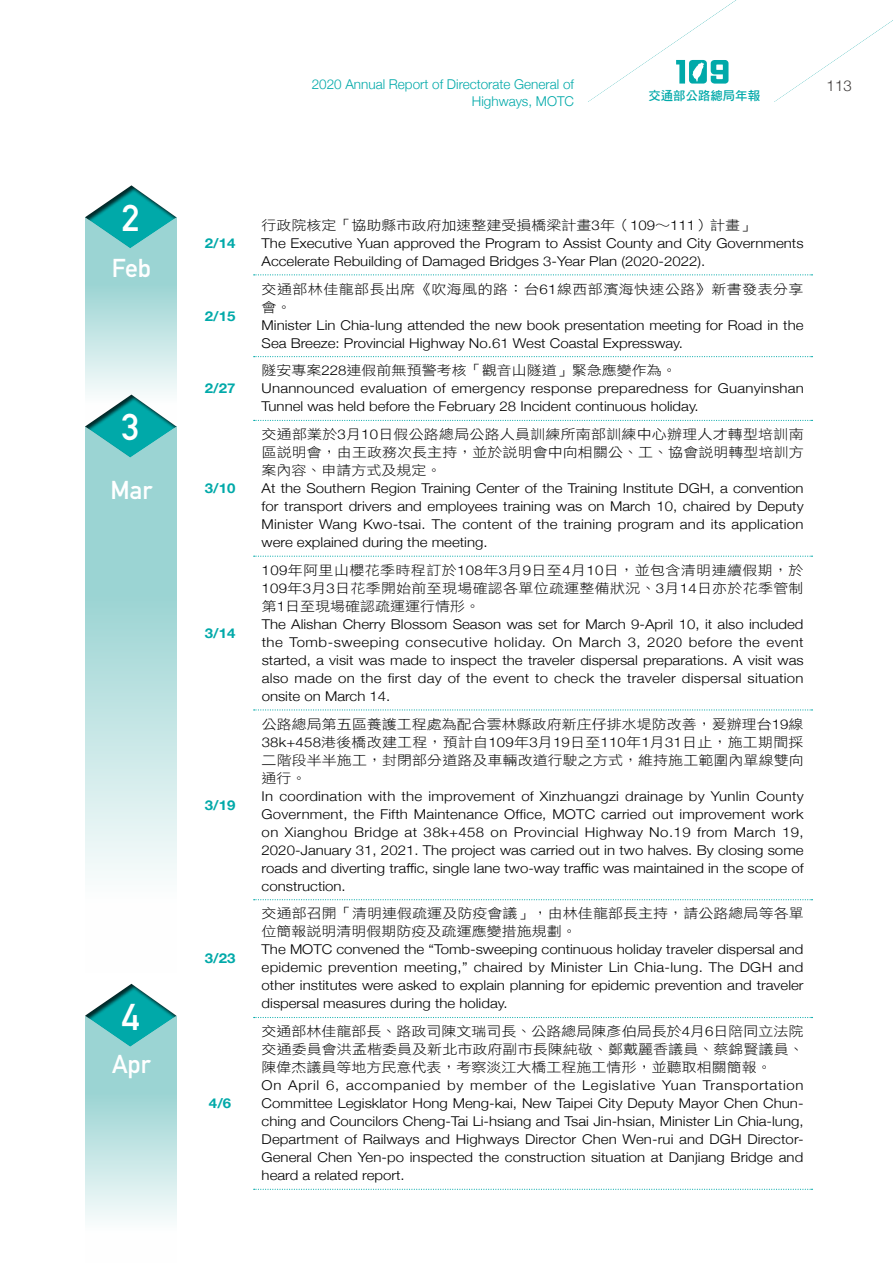
<style>
.page{position:relative;width:893px;height:1263px;background:#fff}
.page>*{position:absolute;margin:0;border:0;box-sizing:border-box;transform-origin:0 0}
.t1{font:700 36.75px "DIN Alternate";color:#fff}
.t2{font:700 25.5px "DIN Alternate";color:#fff}
.t3{font:300 15px "Helvetica Neue";color:#3e3a39}
.t4{font:300 13.5px/18px "Helvetica Neue";color:#000;text-align:justify;scale:1.11 1}
.t5{font:13.5px/18px "DF Hei Std W3";letter-spacing:.005em;color:#000;text-align:justify;scale:1.11 1}
.t6{font:300 13.5px/16.5px "Helvetica Neue";color:#00a9a9;text-align:right}
.t7{font:13.5px/18px "DF Hei Std W3";letter-spacing:.03em;color:#000;scale:1.11 1}
.t8{font:700 13.5px "Helvetica Neue";color:#00a9a9;scale:1.11 1}
.t9{font:12.45px "DF Hei Std W7";color:#00a9a9}
.s1{font-family:"Helvetica Neue";font-weight:300}
</style>
<div class="page">
<svg style="left:85px;top:249px;width:92px;height:135px;background:#b9e0e0"></svg>
<div style="left:70px;top:174px;width:118px;height:75px;background:#000;opacity:.75"></div>
<svg style="left:85px;top:459px;width:92px;height:416px;background:#b9e0e0"></svg>
<div style="left:70px;top:384px;width:118px;height:75px;background:#000;opacity:.75"></div>
<svg style="left:85px;top:1048px;width:92px;height:172px;background:#bce1e1"></svg>
<div style="left:70px;top:973px;width:118px;height:75px;background:#000;opacity:.75"></div>
<svg style="left:254px;top:274px;width:558px;height:1px"></svg>
<svg style="left:254px;top:356px;width:558px;height:1px"></svg>
<svg style="left:254px;top:420px;width:558px;height:1px"></svg>
<svg style="left:254px;top:556px;width:558px;height:1px"></svg>
<svg style="left:254px;top:709px;width:558px;height:1px"></svg>
<svg style="left:254px;top:899px;width:558px;height:1px"></svg>
<svg style="left:254px;top:1017px;width:558px;height:1px"></svg>
<svg style="left:254px;top:1189px;width:558px;height:1px"></svg>
<h1 class="t1" style="left:122px;top:190px;width:19px">2</h1>
<h2 class="t2" style="left:112px;top:248px;width:41px">Feb</h2>
<h1 class="t1" style="left:122px;top:399px;width:19px">3</h1>
<h2 class="t2" style="left:110px;top:470px;width:43px">Mar</h2>
<h1 class="t1" style="left:122px;top:989px;width:19px">4</h1>
<h2 class="t2" style="left:112px;top:1045px;width:40px">Apr</h2>
<p class="t6" style="left:312px;top:75px;width:264px">2020 Annual Report of Directorate General of<br>Highways, MOTC</p>
<p class="t3" style="left:827px;top:74px;width:27px">113</p>
<p class="t9" style="left:648px;top:89px;width:113px">交通部公路總局年報</p>
<p class="t8" style="left:205px;top:232px;width:29px">2/14</p>
<p class="t8" style="left:205px;top:305px;width:29px">2/15</p>
<p class="t8" style="left:205px;top:378px;width:29px">2/27</p>
<p class="t8" style="left:205px;top:478px;width:29px">3/10</p>
<p class="t8" style="left:205px;top:622px;width:29px">3/14</p>
<p class="t8" style="left:205px;top:794px;width:29px">3/19</p>
<p class="t8" style="left:205px;top:948px;width:29px">3/23</p>
<p class="t8" style="left:209px;top:1093px;width:22px">4/6</p>
<p class="t5" style="left:262px;top:216px;width:446px">行政院核定「協助縣市政府加速整建受損橋梁計畫<span class="s1">3</span>年（<span class="s1">109</span>∼<span class="s1">111</span>）計畫」</p>
<p class="t4" style="left:262px;top:233px;width:490px">The Executive Yuan approved the Program to Assist County and City Governments<br>Accelerate Rebuilding of Damaged Bridges 3-Year Plan (2020-2022).</p>
<p class="t7" style="left:262px;top:280px;width:490px">交通部林佳龍部長出席《吹海風的路：台<span class="s1">61</span>線西部濱海快速公路》新書發表分享會。</p>
<p class="t4" style="left:262px;top:315px;width:490px">Minister Lin Chia-lung attended the new book presentation meeting for Road in the<br>Sea Breeze: Provincial Highway No.61 West Coastal Expressway.</p>
<p class="t5" style="left:262px;top:361px;width:375px">隧安專案<span class="s1">228</span>連假前無預警考核「觀音山隧道」緊急應變作為。</p>
<p class="t4" style="left:262px;top:379px;width:490px">Unannounced evaluation of emergency response preparedness for Guanyinshan<br>Tunnel was held before the February 28 Incident continuous holiday.</p>
<p class="t5" style="left:262px;top:425px;width:490px">交通部業於<span class="s1">3</span>月<span class="s1">10</span>日假公路總局公路人員訓練所南部訓練中心辦理人才轉型培訓南區說明會，由王政務次長主持，並於說明會中向相關公、工、協會說明轉型培訓方案內容、申請方式及規定。</p>
<p class="t4" style="left:262px;top:478px;width:490px">At the Southern Region Training Center of the Training Institute DGH, a convention for transport drivers and employees training was on March 10, chaired by Deputy Minister Wang Kwo-tsai. The content of the training program and its application were explained during the meeting.</p>
<p class="t5" style="left:262px;top:561px;width:490px"><span class="s1">109</span>年阿里山櫻花季時程訂於<span class="s1">108</span>年<span class="s1">3</span>月<span class="s1">9</span>日至<span class="s1">4</span>月<span class="s1">10</span>日，並包含清明連續假期，於<span class="s1">109</span>年<span class="s1">3</span>月<span class="s1">3</span>日花季開始前至現場確認各單位疏運整備狀況、<span class="s1">3</span>月<span class="s1">14</span>日亦於花季管制第<span class="s1">1</span>日至現場確認疏運運行情形。</p>
<p class="t4" style="left:262px;top:614px;width:490px">The Alishan Cherry Blossom Season was set for March 9-April 10, it also included the Tomb-sweeping consecutive holiday. On March 3, 2020 before the event started, a visit was made to inspect the traveler dispersal preparations. A visit was also made on the first day of the event to check the traveler dispersal situation onsite on March 14.</p>
<p class="t5" style="left:262px;top:714px;width:490px">公路總局第五區養護工程處為配合雲林縣政府新庄仔排水堤防改善，爰辦理台<span class="s1">19</span>線<span class="s1">38k+458</span>港後橋改建工程，預計自<span class="s1">109</span>年<span class="s1">3</span>月<span class="s1">19</span>日至<span class="s1">110</span>年<span class="s1">1</span>月<span class="s1">31</span>日止，施工期間採二階段半半施工，封閉部分道路及車輛改道行駛之方式，維持施工範圍內單線雙向通行。</p>
<p class="t4" style="left:262px;top:786px;width:490px">In coordination with the improvement of Xinzhuangzi drainage by Yunlin County Government, the Fifth Maintenance Office, MOTC carried out improvement work on Xianghou Bridge at 38k+458 on Provincial Highway No.19 from March 19, 2020-January 31, 2021. The project was carried out in two halves. By closing some roads and diverting traffic, single lane two-way traffic was maintained in the scope of construction.</p>
<p class="t5" style="left:262px;top:904px;width:490px">交通部召開「清明連假疏運及防疫會議」，由林佳龍部長主持，請公路總局等各單位簡報說明清明假期防疫及疏運應變措施規劃。</p>
<p class="t4" style="left:262px;top:939px;width:490px">The MOTC convened the “Tomb-sweeping continuous holiday traveler dispersal and epidemic prevention meeting,” chaired by Minister Lin Chia-lung. The DGH and other institutes were asked to explain planning for epidemic prevention and traveler dispersal measures during the holiday.</p>
<p class="t5" style="left:262px;top:1022px;width:490px">交通部林佳龍部長、路政司陳文瑞司長、公路總局陳彥伯局長於<span class="s1">4</span>月<span class="s1">6</span>日陪同立法院交通委員會洪孟楷委員及新北市政府副市長陳純敬、鄭戴麗香議員、蔡錦賢議員、陳偉杰議員等地方民意代表，考察淡江大橋工程施工情形，並聽取相關簡報。</p>
<p class="t4" style="left:262px;top:1075px;width:490px">On April 6, accompanied by member of the Legislative Yuan Transportation Committee Legisklator Hong Meng-kai, New Taipei City Deputy Mayor Chen Chun&shy;ching and Councilors Cheng-Tai Li-hsiang and Tsai Jin-hsian, Minister Lin Chia-lung, Department of Railways and Highways Director Chen Wen-rui and DGH Director-General Chen Yen-po inspected the construction situation at Danjiang Bridge and heard a related report.</p>
</div>
